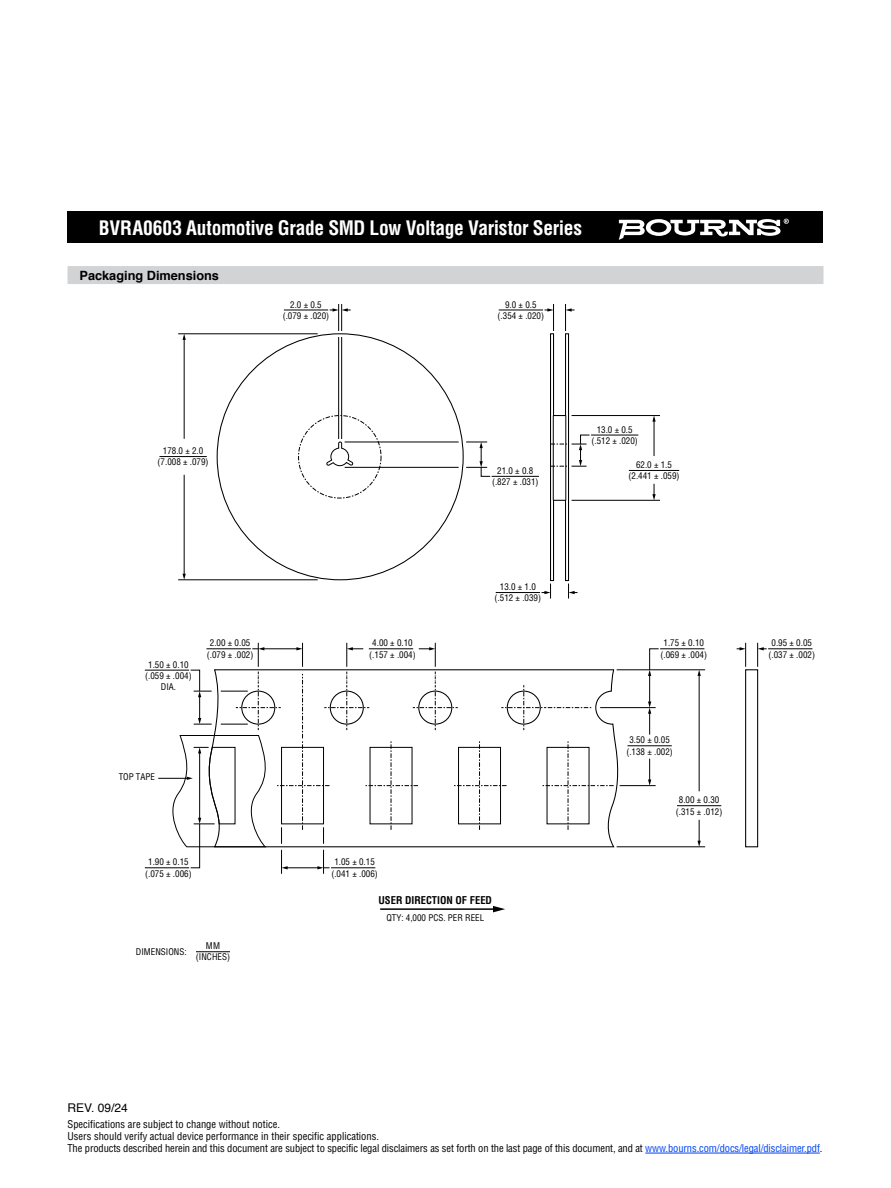
<style>
.page{position:relative;width:891px;height:1188px;background:#fff}
.page>*{position:absolute;margin:0;border:0;box-sizing:border-box;transform-origin:0 0}
.t1{font:700 condensed 19.5px "Helvetica";letter-spacing:-.015em;color:#fff}
.t2{font:700 12.75px "Helvetica";color:#000}
.t3{font:12px "Helvetica";color:#000}
.t4{font:condensed 10.5px/12px "Helvetica";letter-spacing:-.01em;color:#000}
.t5{font:700 condensed 10.5px "Helvetica";color:#000}
.t6{font:condensed 9px/11.2px "Helvetica";color:#000;text-align:center}
.s1{color:#0042f4}
</style>
<div class="page">
<div style="left:68px;top:212px;width:756px;height:31px;background:#000"></div>
<svg style="left:619px;top:219px;width:170px;height:21px"></svg>
<hr style="left:196px;top:951px;width:34px;height:1px;background:#000">
<div style="left:68px;top:266px;width:756px;height:18px;background:#d1d3d4"></div>
<svg style="left:326px;top:441px;width:27px;height:25px"></svg>
<div style="left:298px;top:415px;width:83px;height:83px;border:1px dashed #000;border-radius:50%"></div>
<div style="left:745px;top:669px;width:13px;height:178px;border:1px solid #000"></div>
<hr style="left:178px;top:334px;width:140px;height:1px;background:#000">
<hr style="left:617px;top:670px;width:88px;height:1px;background:#000">
<hr style="left:617px;top:847px;width:88px;height:1px;background:#000">
<hr style="left:620px;top:785px;width:36px;height:1px;background:#000">
<hr style="left:600px;top:707px;width:56px;height:1px;background:#000">
<hr style="left:572px;top:415px;width:88px;height:1px;background:#000">
<hr style="left:572px;top:500px;width:88px;height:1px;background:#000">
<hr style="left:345px;top:442px;width:114px;height:1px;background:#000">
<hr style="left:345px;top:467px;width:114px;height:1px;background:#000">
<hr style="left:338px;top:337px;width:1px;height:102px;background:#000">
<hr style="left:341px;top:337px;width:1px;height:102px;background:#000">
<hr style="left:178px;top:580px;width:140px;height:1px;background:#000">
<hr style="left:184px;top:339px;width:1px;height:100px;background:#000">
<svg style="left:183px;top:334px;width:3px;height:6px"></svg>
<hr style="left:654px;top:421px;width:1px;height:35px;background:#000">
<svg style="left:652px;top:416px;width:4px;height:6px"></svg>
<svg style="left:652px;top:484px;width:4px;height:16px"></svg>
<hr style="left:184px;top:475px;width:1px;height:100px;background:#000">
<svg style="left:183px;top:574px;width:3px;height:6px"></svg>
<hr style="left:159px;top:456px;width:48px;height:1px;background:#000">
<svg style="left:330px;top:304px;width:21px;height:27px"></svg>
<svg style="left:648px;top:759px;width:3px;height:27px"></svg>
<svg style="left:698px;top:820px;width:3px;height:27px"></svg>
<hr style="left:699px;top:675px;width:1px;height:116px;background:#000">
<svg style="left:698px;top:670px;width:3px;height:6px"></svg>
<hr style="left:284px;top:310px;width:44px;height:1px;background:#000">
<hr style="left:499px;top:310px;width:44px;height:1px;background:#000">
<hr style="left:496px;top:592px;width:44px;height:1px;background:#000">
<hr style="left:660px;top:649px;width:44px;height:1px;background:#000">
<hr style="left:145px;top:670px;width:44px;height:1px;background:#000">
<hr style="left:145px;top:868px;width:44px;height:1px;background:#000">
<hr style="left:628px;top:746px;width:44px;height:1px;background:#000">
<hr style="left:677px;top:805px;width:44px;height:1px;background:#000">
<hr style="left:591px;top:435px;width:47px;height:1px;background:#000">
<hr style="left:629px;top:470px;width:50px;height:1px;background:#000">
<hr style="left:492px;top:476px;width:47px;height:1px;background:#000">
<svg style="left:542px;top:304px;width:48px;height:295px"></svg>
<svg style="left:466px;top:442px;width:25px;height:35px"></svg>
<svg style="left:648px;top:648px;width:11px;height:87px"></svg>
<hr style="left:158px;top:778px;width:30px;height:1px;background:#000">
<svg style="left:164px;top:643px;width:450px;height:231px"></svg>
<hr style="left:380px;top:908px;width:115px;height:2px;background:#000">
<svg style="left:493px;top:906px;width:12px;height:6px"></svg>
<svg style="left:737px;top:643px;width:9px;height:24px"></svg>
<svg style="left:757px;top:643px;width:10px;height:24px"></svg>
<hr style="left:768px;top:649px;width:44px;height:1px;background:#000">
<hr style="left:645px;top:1153px;width:175px;height:1px;background:#0042f4">
<h1 class="t1" style="left:99px;top:215px;width:485px">BVRA0603 Automotive Grade SMD Low Voltage Varistor Series</h1>
<h2 class="t2" style="left:80px;top:265px;width:141px">Packaging Dimensions</h2>
<p class="t6" style="left:283px;top:299px;width:48px">2.0 ± 0.5 (.079 ± .020)</p>
<p class="t6" style="left:498px;top:299px;width:48px">9.0 ± 0.5 (.354 ± .020)</p>
<p class="t6" style="left:158px;top:445px;width:52px">178.0 ± 2.0 (7.008 ± .079)</p>
<p class="t6" style="left:145px;top:659px;width:48px">1.50 ± 0.10 (.059 ± .004)<br>DIA.</p>
<p class="t6" style="left:207px;top:637px;width:48px">2.00 ± 0.05 (.079 ± .002)</p>
<p class="t6" style="left:119px;top:771px;width:38px">TOP TAPE</p>
<p class="t6" style="left:145px;top:856px;width:48px">1.90 ± 0.15 (.075 ± .006)</p>
<p class="t6" style="left:136px;top:946px;width:52px">DIMENSIONS:</p>
<p class="t6" style="left:196px;top:941px;width:36px;line-height:10.8px">MM (INCHES)</p>
<p class="t6" style="left:492px;top:465px;width:48px">21.0 ± 0.8 (.827 ± .031)</p>
<p class="t6" style="left:369px;top:637px;width:48px">4.00 ± 0.10 (.157 ± .004)</p>
<p class="t6" style="left:331px;top:856px;width:48px">1.05 ± 0.15 (.041 ± .006)</p>
<p class="t6" style="left:495px;top:581px;width:48px">13.0 ± 1.0 (.512 ± .039)</p>
<p class="t5" style="left:379px;top:894px;width:115px">USER DIRECTION OF FEED</p>
<p class="t6" style="left:386px;top:912px;width:99px">QTY: 4,000 PCS. PER REEL</p>
<p class="t6" style="left:591px;top:424px;width:48px">13.0 ± 0.5 (.512 ± .020)</p>
<p class="t6" style="left:629px;top:459px;width:52px">62.0 ± 1.5 (2.441 ± .059)</p>
<p class="t6" style="left:661px;top:637px;width:48px">1.75 ± 0.10 (.069 ± .004)</p>
<p class="t6" style="left:626px;top:734px;width:48px">3.50 ± 0.05 (.138 ± .002)</p>
<p class="t6" style="left:676px;top:794px;width:48px">8.00 ± 0.30 (.315 ± .012)</p>
<p class="t6" style="left:769px;top:637px;width:48px">0.95 ± 0.05 (.037 ± .002)</p>
<h3 class="t3" style="left:68px;top:1098px;width:62px">REV. 09/24</h3>
<p class="t4" style="left:68px;top:1118px;width:756px">Specifications are subject to change without notice.<br>Users should verify actual device performance in their specific applications.<br>The products described herein and this document are subject to specific legal disclaimers as set forth on the last page of this document, and at <span class="s1">www.bourns.com/docs/legal/disclaimer.pdf</span>.</p>
</div>
